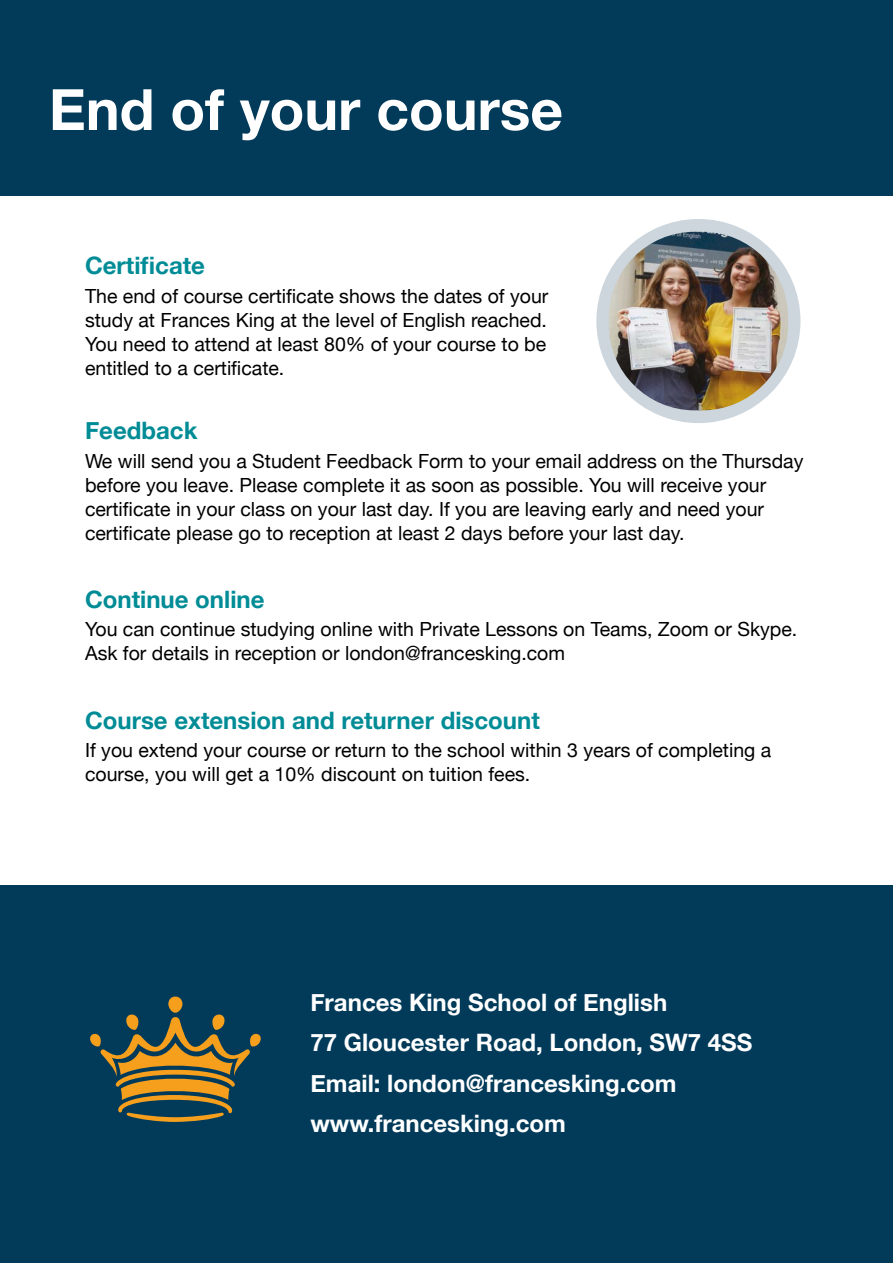
<style>
.page{position:relative;width:893px;height:1263px;background:#fff}
.page>*{position:absolute;margin:0;border:0;box-sizing:border-box;transform-origin:0 0}
.t1{font:700 57px "Helvetica Neue";color:#fff}
.t2{font:700 24px/40.2px "Helvetica Neue";color:#fff}
.t3{font:700 24px "Helvetica Neue";color:#008c96}
.t4{font:19.5px/24px "Helvetica Neue";color:#000}
</style>
<div class="page">
<div style="left:596px;top:219px;width:204px;height:204px;background:#ccd6dc;border-radius:50%"></div>
<div style="left:0;top:0;width:893px;height:196px;background:#023b5a"></div>
<div style="left:0;top:885px;width:893px;height:378px;background:#023b5a"></div>
<svg style="left:90px;top:996px;width:171px;height:126px"></svg>
<img style="left:609px;top:232px;width:179px;height:178px">
<h1 class="t1" style="left:49px;top:65px;width:516px">End of your course</h1>
<p class="t3" style="left:85px;top:247px;width:121px">Certificate</p>
<p class="t4" style="left:85px;top:285px;width:465px;text-align:justify">The end of course certificate shows the dates of your study at Frances King at the level of English reached.<br>You need to attend at least 80% of your course to be entitled to a certificate.</p>
<p class="t3" style="left:85px;top:412px;width:114px">Feedback</p>
<p class="t4" style="left:85px;top:450px;width:720px">We will send you a Student Feedback Form to your email address on the Thursday before you leave. Please complete it as soon as possible. You will receive your certificate in your class on your last day. If you are leaving early and need your certificate please go to reception at least 2 days before your last day.</p>
<p class="t3" style="left:85px;top:581px;width:181px">Continue online</p>
<p class="t4" style="left:85px;top:619px;width:714px">You can continue studying online with Private Lessons on Teams, Zoom or Skype.<br>Ask for details in reception or london@francesking.com</p>
<p class="t3" style="left:85px;top:701px;width:456px">Course extension and returner discount</p>
<p class="t4" style="left:85px;top:739px;width:688px">If you extend your course or return to the school within 3 years of completing a course, you will get a 10% discount on tuition fees.</p>
<p class="t2" style="left:310px;top:983px;width:443px">Frances King School of English<br>77 Gloucester Road, London, SW7 4SS<br>Email: london@francesking.com www.francesking.com</p>
</div>
